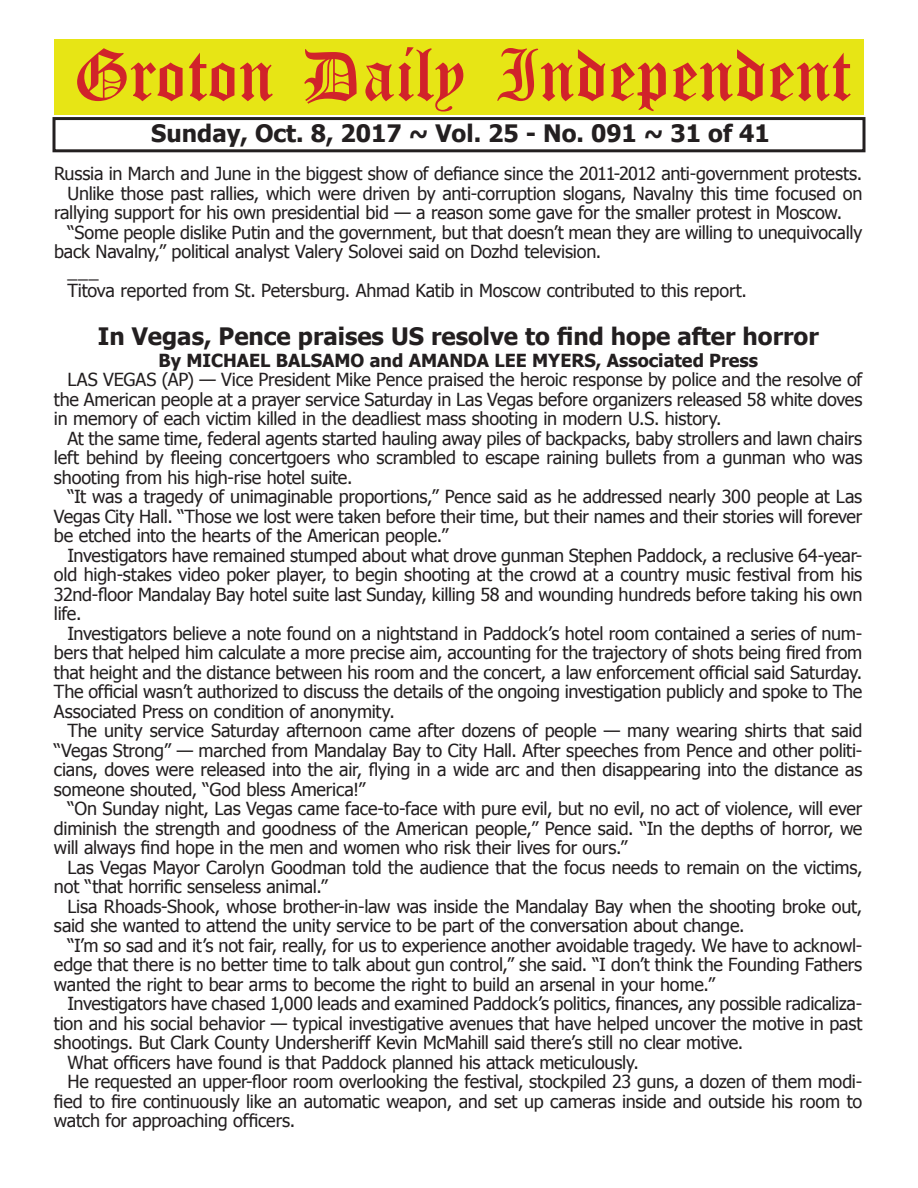
<style>
.page{position:relative;width:918px;height:1188px;background:#fff}
.page>*{position:absolute;margin:0;border:0;box-sizing:border-box;transform-origin:0 0}
.t1{font:54px "Old English Five";color:#d1232a}
.t2{font:700 24px "Tahoma";color:#231f20}
.t3{font:18px/19.5px "Tahoma";letter-spacing:-.01em;color:#231f20;text-align:justify}
.t4{font:700 18px "Tahoma";color:#231f20}
</style>
<div class="page">
<div style="left:52px;top:117px;width:814px;height:35px;border:3px solid #231f20"></div>
<div style="left:54px;top:40px;width:810px;height:75px;background:#e7e515"></div>
<h1 class="t1" style="left:73px;top:50px;width:779px">Groton Daily Independent</h1>
<h2 class="t2" style="left:151px;top:116px;width:620px">Sunday, Oct. 8, 2017 ~ Vol. 25 - No. 091 ~ 31 of 41</h2>
<p class="t3" style="left:54px;top:163px;width:810px">Russia in March and June in the biggest show of defiance since the 2011-2012 anti-government protests.</p>
<p class="t3" style="left:68px;top:182px;width:796px">Unlike those past rallies, which were driven by anti-corruption slogans, Navalny this time focused on</p>
<p class="t3" style="left:54px;top:202px;width:790px">rallying support for his own presidential bid — a reason some gave for the smaller protest in Moscow.</p>
<p class="t3" style="left:68px;top:221px;width:796px">“Some people dislike Putin and the government, but that doesn’t mean they are willing to unequivocally</p>
<p class="t3" style="left:54px;top:241px;width:549px">back Navalny,” political analyst Valery Solovei said on Dozhd television.</p>
<p class="t3" style="left:68px;top:260px;width:33px">___</p>
<p class="t3" style="left:68px;top:280px;width:681px">Titova reported from St. Petersburg. Ahmad Katib in Moscow contributed to this report.</p>
<h2 class="t2" style="left:98px;top:320px;width:723px">In Vegas, Pence praises US resolve to find hope after horror</h2>
<p class="t4" style="left:158px;top:348px;width:601px">By MICHAEL BALSAMO and AMANDA LEE MYERS, Associated Press</p>
<p class="t3" style="left:54px;top:369px;width:810px;text-indent:14px">LAS VEGAS (AP) — Vice President Mike Pence praised the heroic response by police and the resolve of the American people at a prayer service Saturday in Las Vegas before organizers released 58 white doves in memory of each victim killed in the deadliest mass shooting in modern U.S. history.</p>
<p class="t3" style="left:54px;top:428px;width:810px;text-indent:14px">At the same time, federal agents started hauling away piles of backpacks, baby strollers and lawn chairs left behind by fleeing concertgoers who scrambled to escape raining bullets from a gunman who was shooting from his high-rise hotel suite.</p>
<p class="t3" style="left:54px;top:486px;width:810px;text-indent:14px">“It was a tragedy of unimaginable proportions,” Pence said as he addressed nearly 300 people at Las Vegas City Hall. “Those we lost were taken before their time, but their names and their stories will forever be etched into the hearts of the American people.”</p>
<p class="t3" style="left:54px;top:545px;width:810px;text-indent:14px">Investigators have remained stumped about what drove gunman Stephen Paddock, a reclusive 64-year&shy;old high-stakes video poker player, to begin shooting at the crowd at a country music festival from his 32nd-floor Mandalay Bay hotel suite last Sunday, killing 58 and wounding hundreds before taking his own life.</p>
<p class="t3" style="left:54px;top:623px;width:810px;text-indent:13px">Investigators believe a note found on a nightstand in Paddock’s hotel room contained a series of num&shy;bers that helped him calculate a more precise aim, accounting for the trajectory of shots being fired from that height and the distance between his room and the concert, a law enforcement official said Saturday.<br>The official wasn’t authorized to discuss the details of the ongoing investigation publicly and spoke to The Associated Press on condition of anonymity.</p>
<p class="t3" style="left:54px;top:720px;width:810px;text-indent:14px">The unity service Saturday afternoon came after dozens of people — many wearing shirts that said “Vegas Strong” — marched from Mandalay Bay to City Hall. After speeches from Pence and other politi&shy;cians, doves were released into the air, flying in a wide arc and then disappearing into the distance as someone shouted, “God bless America!”</p>
<p class="t3" style="left:54px;top:798px;width:810px;text-indent:14px">“On Sunday night, Las Vegas came face-to-face with pure evil, but no evil, no act of violence, will ever diminish the strength and goodness of the American people,” Pence said. “In the depths of horror, we will always find hope in the men and women who risk their lives for ours.”</p>
<p class="t3" style="left:54px;top:857px;width:810px;text-indent:14px">Las Vegas Mayor Carolyn Goodman told the audience that the focus needs to remain on the victims, not “that horrific senseless animal.”</p>
<p class="t3" style="left:54px;top:896px;width:810px;text-indent:14px">Lisa Rhoads-Shook, whose brother-in-law was inside the Mandalay Bay when the shooting broke out, said she wanted to attend the unity service to be part of the conversation about change.</p>
<p class="t3" style="left:54px;top:935px;width:810px;text-indent:14px">“I’m so sad and it’s not fair, really, for us to experience another avoidable tragedy. We have to acknowl&shy;edge that there is no better time to talk about gun control,” she said. “I don’t think the Founding Fathers wanted the right to bear arms to become the right to build an arsenal in your home.”</p>
<p class="t3" style="left:67px;top:993px;width:796px">Investigators have chased 1,000 leads and examined Paddock’s politics, finances, any possible radicaliza-</p>
<p class="t3" style="left:54px;top:1013px;width:810px">tion and his social behavior — typical investigative avenues that have helped uncover the motive in past</p>
<p class="t3" style="left:54px;top:1032px;width:691px">shootings. But Clark County Undersheriff Kevin McMahill said there’s still no clear motive.</p>
<p class="t3" style="left:67px;top:1052px;width:573px">What officers have found is that Paddock planned his attack meticulously.</p>
<p class="t3" style="left:67px;top:1071px;width:796px">He requested an upper-floor room overlooking the festival, stockpiled 23 guns, a dozen of them modi-</p>
<p class="t3" style="left:54px;top:1091px;width:810px">fied to fire continuously like an automatic weapon, and set up cameras inside and outside his room to</p>
<p class="t3" style="left:54px;top:1110px;width:243px">watch for approaching officers.</p>
</div>
